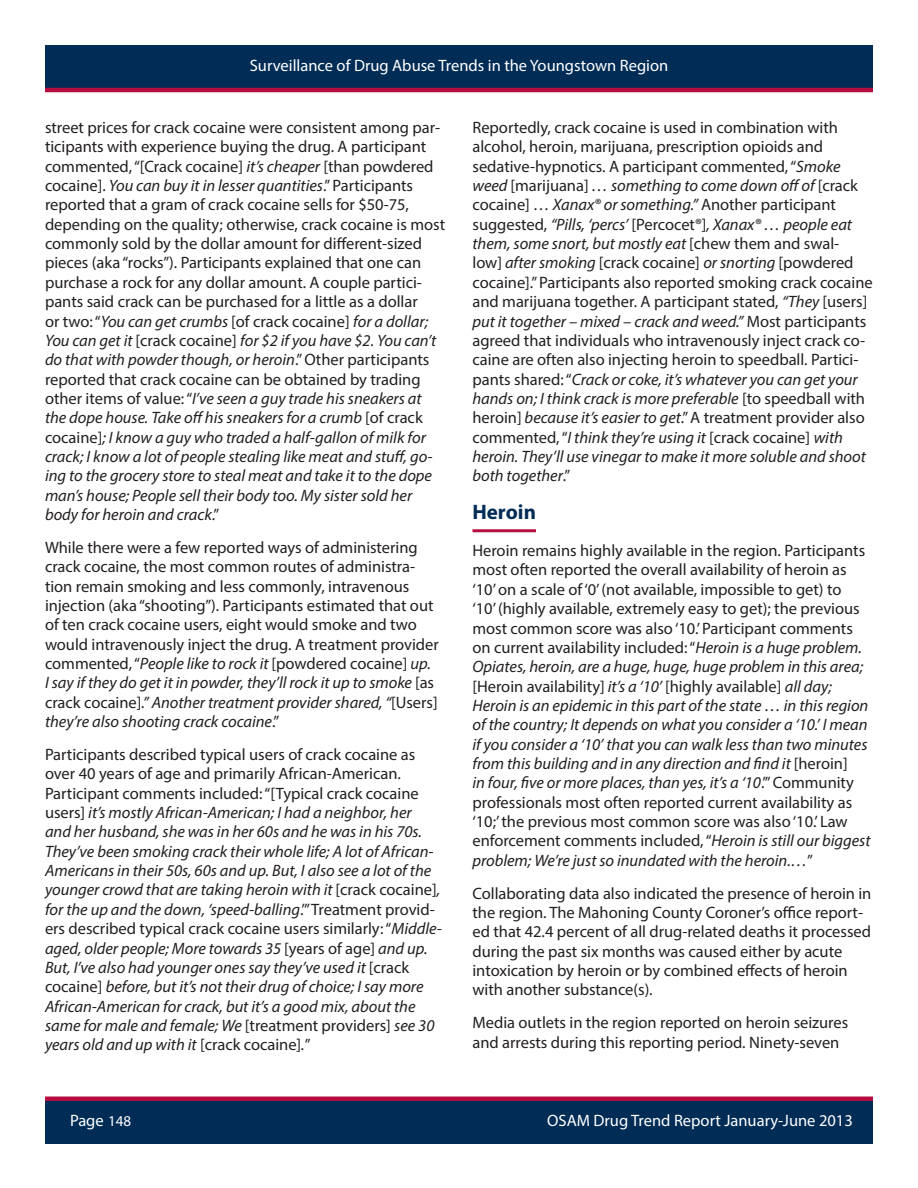
<style>
.page{position:relative;width:918px;height:1188px;background:#fff}
.page>*{position:absolute;margin:0;border:0;box-sizing:border-box;transform-origin:0 0}
.t1{font:700 21px "Myriad Pro";color:#002c55}
.t2{font:16.5px/19.4px "Myriad Pro";color:#231f20}
.t3{font:italic 16.5px/19.4px "Myriad Pro";color:#231f20}
.t4{font:16.5px "Myriad Pro";color:#fff}
.s1{font-style:italic}
.s2{font-style:normal}
.s3{font-size:15px}
</style>
<div class="page">
<div style="left:45px;top:1099px;width:828px;height:45px;background:#002c55"></div>
<div style="left:45px;top:45px;width:828px;height:45px;background:#002c55"></div>
<hr style="left:45px;top:88px;width:828px;height:4px;background:#b50d3e">
<div style="left:45px;top:1096px;width:828px;height:5px;background:#b50d3e"></div>
<hr style="left:472px;top:529px;width:64px;height:3px;background:#b50d3e">
<p class="t4" style="left:250px;top:55px;width:420px">Surveillance of Drug Abuse Trends in the Youngstown Region</p>
<p class="t2" style="left:45px;top:118px;width:402px">street prices for crack cocaine were consistent among par&shy;ticipants with experience buying the drug. A participant commented, “[Crack cocaine] <span class="s1">it’s cheaper</span> [than powdered cocaine]. <span class="s1">You can buy it in lesser quantities</span>.” Participants reported that a gram of crack cocaine sells for $50-75, depending on the quality; otherwise, crack cocaine is most commonly sold by the dollar amount for different-sized pieces (aka “rocks”). Participants explained that one can purchase a rock for any dollar amount. A couple partici&shy;pants said crack can be purchased for a little as a dollar<br>or two: “<span class="s1">You can get crumbs</span> [of crack cocaine] <span class="s1">for a dollar; You can get it</span> [crack cocaine] <span class="s1">for $2 if you have $2. You can’t do that with powder though, or heroin</span>.” Other participants reported that crack cocaine can be obtained by trading other items of value: “<span class="s1">I’ve seen a guy trade his sneakers at the dope house. Take off his sneakers for a crumb</span> [of crack cocaine]<span class="s1">; I know a guy who traded a half-gallon of milk for crack; I know a lot of people stealing like meat and stuff, go&shy;ing to the grocery store to steal meat and take it to the dope man’s house; People sell their body too. My sister sold her body for heroin and crack</span>.”</p>
<p class="t2" style="left:45px;top:537px;width:395px">While there were a few reported ways of administering crack cocaine, the most common routes of administra&shy;tion remain smoking and less commonly, intravenous injection (aka “shooting”). Participants estimated that out of ten crack cocaine users, eight would smoke and two would intravenously inject the drug. A treatment provider commented, “<span class="s1">People like to rock it</span> [powdered cocaine] <span class="s1">up.<br>I say if they do get it in powder, they’ll rock it up to smoke</span> [as crack cocaine]<span class="s1">.” Another treatment provider shared, “</span>[Users] <span class="s1">they’re also shooting crack cocaine</span>.”</p>
<p class="t3" style="left:45px;top:744px;width:398px"><span class="s2">Participants described typical users of crack cocaine as over 40 years of age and primarily African-American.<br>Participant comments included: “[Typical crack cocaine users]</span> it’s mostly African-American; I had a neighbor, her and her husband, she was in her 60s and he was in his 70s.<br>They’ve been smoking crack their whole life; A lot of African-Americans in their 50s, 60s and up. But, I also see a lot of the younger crowd that are taking heroin with it <span class="s2">[crack cocaine]</span>, for the up and the down, ‘speed-balling<span class="s2">.’” Treatment provid&shy;ers described typical crack cocaine users similarly: “</span>Middle&shy;aged, older people; More towards 35 <span class="s2">[years of age]</span> and up.<br>But, I’ve also had younger ones say they’ve used it <span class="s2">[crack cocaine]</span> before, but it’s not their drug of choice; I say more African-American for crack, but it’s a good mix, about the same for male and female; We <span class="s2">[treatment providers]</span> see 30 years old and up with it <span class="s2">[crack cocaine]</span>.<span class="s2">”</span></p>
<p class="t2" style="left:472px;top:118px;width:402px">Reportedly, crack cocaine is used in combination with alcohol, heroin, marijuana, prescription opioids and sedative-hypnotics. A participant commented, “<span class="s1">Smoke weed</span> [marijuana] <span class="s1">… something to come down off of</span> [crack cocaine] <span class="s1">… Xanax® or something.”</span> Another participant suggested, <span class="s1">“Pills, ‘percs’</span> [Percocet®]<span class="s1">, Xanax® … people eat them, some snort, but mostly eat</span> [chew them and swal&shy;low] <span class="s1">after smoking</span> [crack cocaine] <span class="s1">or snorting</span> [powdered cocaine].” Participants also reported smoking crack cocaine and marijuana together. A participant stated, <span class="s1">“They</span> [users] <span class="s1">put it together – mixed – crack and weed.”</span> Most participants agreed that individuals who intravenously inject crack co&shy;caine are often also injecting heroin to speedball. Partici&shy;pants shared: “<span class="s1">Crack or coke, it’s whatever you can get your hands on; I think crack is more preferable</span> [to speedball with heroin] <span class="s1">because it’s easier to get</span>.” A treatment provider also commented, “<span class="s1">I think they’re using it</span> [crack cocaine] <span class="s1">with heroin. They’ll use vinegar to make it more soluble and shoot both together</span>.”</p>
<p class="t1" style="left:472px;top:498px;width:65px">Heroin</p>
<p class="t2" style="left:472px;top:541px;width:400px">Heroin remains highly available in the region. Participants most often reported the overall availability of heroin as ‘10’ on a scale of ‘0’ (not available, impossible to get) to<br>‘10’ (highly available, extremely easy to get); the previous most common score was also ‘10.’ Participant comments on current availability included: “<span class="s1">Heroin is a huge problem.<br>Opiates, heroin, are a huge, huge, huge problem in this area; </span>[Heroin availability] <span class="s1">it’s a ‘10’</span> [highly available] <span class="s1">all day; Heroin is an epidemic in this part of the state … in this region of the country; It depends on what you consider a ‘10.’ I mean if you consider a ‘10’ that you can walk less than two minutes from this building and in any direction and find it</span> [heroin]<br><span class="s1">in four, five or more places, than yes, it’s a ‘10</span>.’” Community professionals most often reported current availability as ‘10;’ the previous most common score was also ‘10.’ Law enforcement comments included, “<span class="s1">Heroin is still our biggest problem; We’re just so inundated with the heroin.…</span>”</p>
<p class="t2" style="left:472px;top:883px;width:400px">Collaborating data also indicated the presence of heroin in the region. The Mahoning County Coroner’s office report&shy;ed that 42.4 percent of all drug-related deaths it processed during the past six months was caused either by acute intoxication by heroin or by combined effects of heroin with another substance(s).</p>
<p class="t2" style="left:472px;top:1013px;width:377px">Media outlets in the region reported on heroin seizures and arrests during this reporting period. Ninety-seven</p>
<p class="t4" style="left:70px;top:1111px;width:63px">Page <span class="s3">148</span></p>
<p class="t4" style="left:547px;top:1111px;width:307px">OSAM Drug Trend Report January-June 2013</p>
</div>
